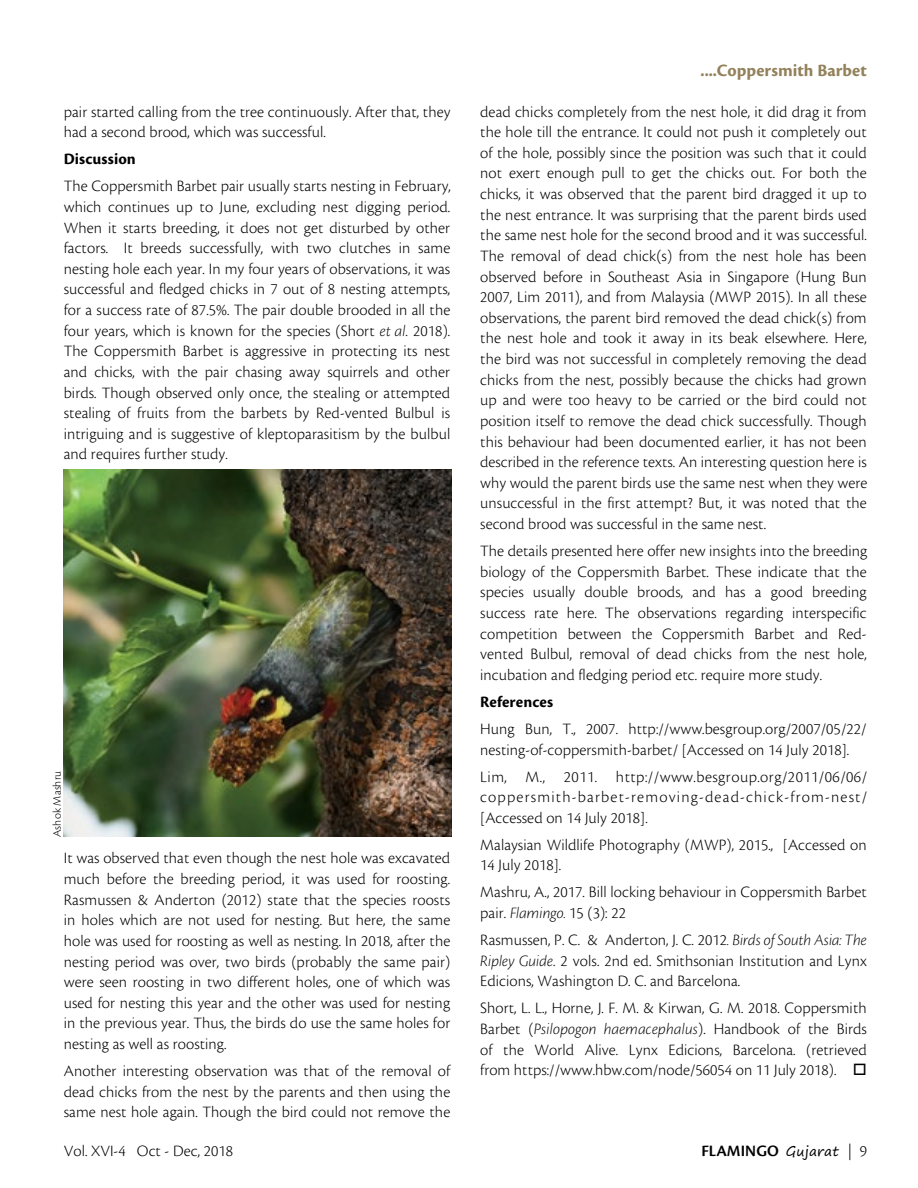
<style>
.page{position:relative;width:918px;height:1188px;background:#fff}
.page>*{position:absolute;margin:0;border:0;box-sizing:border-box;transform-origin:0 0}
.t1{font:700 18px "Cronos Pro";letter-spacing:.005em;color:#92815a}
.t2{font:300 16.5px/20.7px "Cronos Pro";letter-spacing:.005em;color:#000;text-align:justify}
.t3{font:700 16.5px "Cronos Pro";letter-spacing:.005em;color:#000}
.t4{font:600 16.5px "Cronos Pro";letter-spacing:.005em;color:#000}
.t5{font:300 12px "Cronos Pro";letter-spacing:.005em;color:#000}
.s1{font-family:"Cronos Pro Lt Disp It";font-weight:400}
.s2{font-family:"Segoe Print";font-weight:400;font-size:13.5px}
.s3{font-weight:300}
</style>
<div class="page">
<img style="left:64px;top:470px;width:388px;height:366px">
<p class="t2" style="left:64px;top:101px;width:388px">pair started calling from the tree continuously. After that, they had a second brood, which was successful.</p>
<p class="t3" style="left:64px;top:150px;width:74px">Discussion</p>
<p class="t2" style="left:64px;top:176px;width:389px">The Coppersmith Barbet pair usually starts nesting in February, which continues up to June, excluding nest digging period.<br>When it starts breeding, it does not get disturbed by other factors. It breeds successfully, with two clutches in same nesting hole each year. In my four years of observations, it was successful and fledged chicks in 7 out of 8 nesting attempts, for a success rate of 87.5%. The pair double brooded in all the four years, which is known for the species (Short <span class="s1">et al</span>. 2018).<br>The Coppersmith Barbet is aggressive in protecting its nest and chicks, with the pair chasing away squirrels and other birds. Though observed only once, the stealing or attempted stealing of fruits from the barbets by Red-vented Bulbul is intriguing and is suggestive of kleptoparasitism by the bulbul and requires further study.</p>
<p class="t5" style="left:50px;top:837px;width:68px;rotate:-90deg">Ashok Mashru</p>
<p class="t2" style="left:64px;top:848px;width:388px">It was observed that even though the nest hole was excavated much before the breeding period, it was used for roosting.<br>Rasmussen &amp; Anderton (2012) state that the species roosts in holes which are not used for nesting. But here, the same hole was used for roosting as well as nesting. In 2018, after the nesting period was over, two birds (probably the same pair) were seen roosting in two different holes, one of which was used for nesting this year and the other was used for nesting in the previous year. Thus, the birds do use the same holes for nesting as well as roosting.</p>
<p class="t2" style="left:64px;top:1061px;width:388px">Another interesting observation was that of the removal of dead chicks from the nest by the parents and then using the same nest hole again. Though the bird could not remove the</p>
<p class="t1" style="left:701px;top:60px;width:168px">....Coppersmith Barbet</p>
<p class="t2" style="left:480px;top:101px;width:389px">dead chicks completely from the nest hole, it did drag it from the hole till the entrance. It could not push it completely out of the hole, possibly since the position was such that it could not exert enough pull to get the chicks out. For both the chicks, it was observed that the parent bird dragged it up to the nest entrance. It was surprising that the parent birds used the same nest hole for the second brood and it was successful.<br>The removal of dead chick(s) from the nest hole has been observed before in Southeast Asia in Singapore (Hung Bun 2007, Lim 2011), and from Malaysia (MWP 2015). In all these observations, the parent bird removed the dead chick(s) from the nest hole and took it away in its beak elsewhere. Here, the bird was not successful in completely removing the dead chicks from the nest, possibly because the chicks had grown up and were too heavy to be carried or the bird could not position itself to remove the dead chick successfully. Though this behaviour had been documented earlier, it has not been described in the reference texts. An interesting question here is why would the parent birds use the same nest when they were unsuccessful in the first attempt? But, it was noted that the second brood was successful in the same nest.</p>
<p class="t2" style="left:480px;top:541px;width:389px">The details presented here offer new insights into the breeding biology of the Coppersmith Barbet. These indicate that the species usually double broods, and has a good breeding success rate here. The observations regarding interspecific competition between the Coppersmith Barbet and Red&shy;vented Bulbul, removal of dead chicks from the nest hole, incubation and fledging period etc. require more study.</p>
<p class="t3" style="left:480px;top:692px;width:74px">References</p>
<p class="t2" style="left:480px;top:718px;width:388px">Hung Bun, T., 2007. http://www.besgroup.org/2007/05/22/ nesting-of-coppersmith-barbet/ [Accessed on 14 July 2018].</p>
<p class="t2" style="left:480px;top:766px;width:388px">Lim, M., 2011. http://www.besgroup.org/2011/06/06/ coppersmith-barbet-removing-dead-chick-from-nest/ [Accessed on 14 July 2018].</p>
<p class="t2" style="left:480px;top:834px;width:388px">Malaysian Wildlife Photography (MWP), 2015., [Accessed on<br>14 July 2018].</p>
<p class="t2" style="left:480px;top:882px;width:388px">Mashru, A., 2017. Bill locking behaviour in Coppersmith Barbet pair. <span class="s1">Flamingo.</span> 15 (3): 22</p>
<p class="t2" style="left:480px;top:930px;width:388px">Rasmussen, P. C. &amp; Anderton, J. C. 2012<span class="s1">. Birds of South Asia: The Ripley Guide</span>. 2 vols. 2nd ed. Smithsonian Institution and Lynx Edicions, Washington D. C. and Barcelona.</p>
<p class="t2" style="left:480px;top:998px;width:388px">Short, L. L., Horne, J. F. M. &amp; Kirwan, G. M. 2018. Coppersmith Barbet (<span class="s1">Psilopogon haemacephalus</span>). Handbook of the Birds of the World Alive. Lynx Edicions, Barcelona. (retrieved from https://www.hbw.com/node/56054 on 11 July 2018). □</p>
<p class="t2" style="left:64px;top:1140px;width:171px">Vol. XVI-4 Oct - Dec, 2018</p>
<p class="t4" style="left:701px;top:1141px;width:167px">FLAMINGO <span class="s2">Gujarat</span> <span class="s3">| 9</span></p>
</div>
